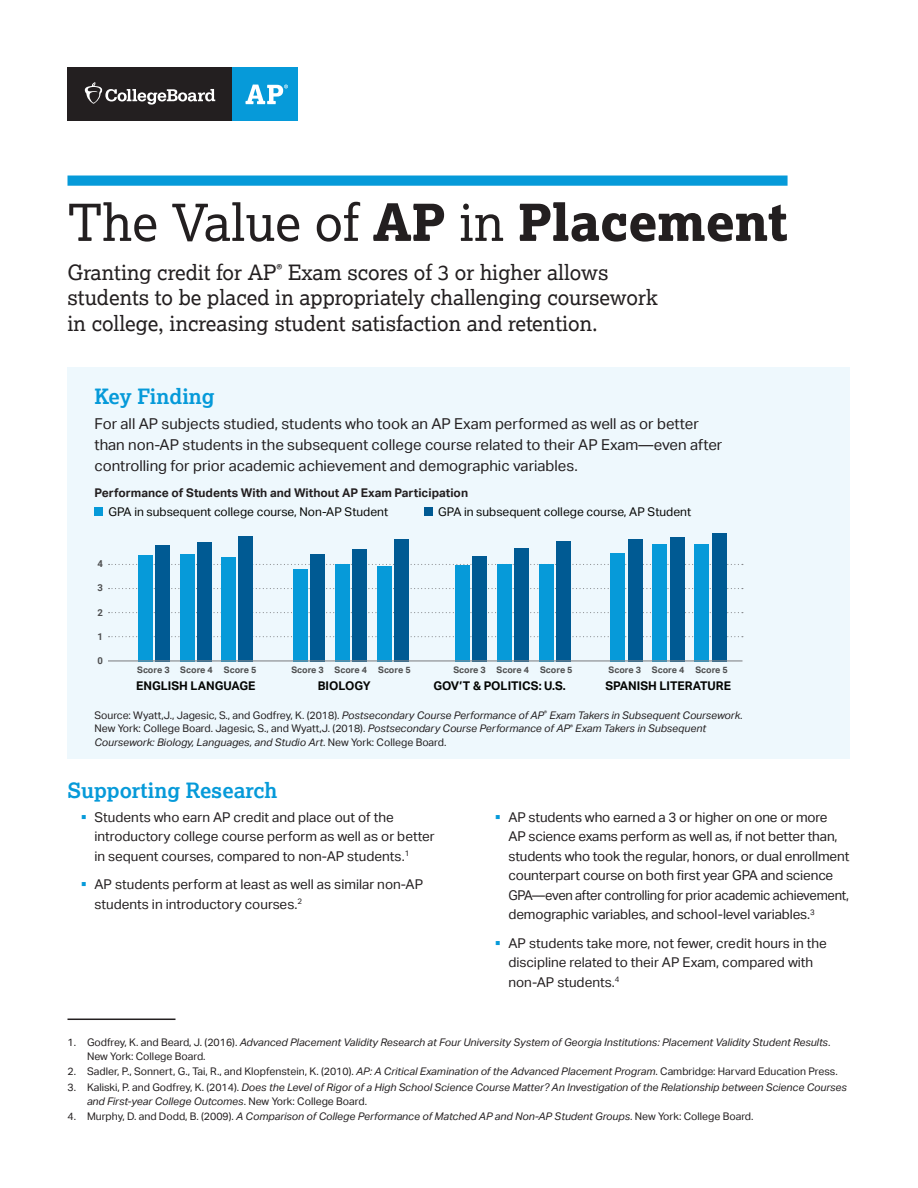
<style>
.page{position:relative;width:918px;height:1188px;background:#fff}
.page>*{position:absolute;margin:0;border:0;box-sizing:border-box;transform-origin:0 0}
.t1{font:51px "Lexia";color:#231f20}
.t2{font:21px/25.5px "Lexia";color:#231f20}
.t3{font:700 21px "Lexia";color:#069ad9}
.t4{font:15px/21px "Aktiv Grotesk";color:#231f20}
.t5{font:13.5px/19.5px "Aktiv Grotesk";letter-spacing:-.01em;color:#231f20}
.t6{font:12px "Aktiv Grotesk";color:#040503}
.t7{font:700 12px "Aktiv Grotesk";color:#040503}
.t8{font:700 12px "Aktiv Grotesk";color:#231f20}
.t9{font:italic 10.5px/13.5px "Aktiv Grotesk";color:#231f20}
.t10{font:10.5px "Aktiv Grotesk";color:#231f20}
.t11{font:700 9.6px "Roboto";color:#4e4f50}
.t12{font:700 9px "Aktiv Grotesk";letter-spacing:-.01em;color:#4e4f50}
.s1{font-weight:800}
.s2{font-style:normal}
.s3{color:#069ad9}
.s4{font-style:italic}
</style>
<div class="page">
<div style="left:68px;top:367px;width:782px;height:392px;background:#eef8fd"></div>
<hr style="left:68px;top:1019px;width:108px;height:1px;background:#231f20">
<div style="left:68px;top:176px;width:720px;height:10px;background:#069ad9"></div>
<div style="left:68px;top:68px;width:165px;height:54px;background:#231f20"></div>
<svg style="left:85px;top:82px;width:130px;height:23px"></svg>
<div style="left:233px;top:68px;width:65px;height:54px;background:#069ad9"></div>
<svg style="left:245px;top:85px;width:43px;height:19px"></svg>
<svg style="left:109px;top:636px;width:634px;height:1px"></svg>
<svg style="left:109px;top:612px;width:634px;height:1px"></svg>
<svg style="left:109px;top:564px;width:634px;height:1px"></svg>
<svg style="left:109px;top:588px;width:634px;height:1px"></svg>
<div style="left:138px;top:555px;width:15px;height:107px;background:#069ad9"></div>
<div style="left:712px;top:533px;width:14px;height:129px;background:#005a93"></div>
<div style="left:694px;top:544px;width:15px;height:118px;background:#069ad9"></div>
<div style="left:670px;top:537px;width:14px;height:125px;background:#005a93"></div>
<div style="left:652px;top:544px;width:15px;height:118px;background:#069ad9"></div>
<div style="left:628px;top:539px;width:14px;height:123px;background:#005a93"></div>
<div style="left:610px;top:553px;width:14px;height:109px;background:#069ad9"></div>
<div style="left:557px;top:541px;width:14px;height:121px;background:#005a93"></div>
<div style="left:539px;top:564px;width:14px;height:98px;background:#069ad9"></div>
<div style="left:514px;top:548px;width:15px;height:114px;background:#005a93"></div>
<div style="left:497px;top:564px;width:14px;height:98px;background:#069ad9"></div>
<div style="left:472px;top:556px;width:14px;height:106px;background:#005a93"></div>
<div style="left:455px;top:565px;width:14px;height:97px;background:#069ad9"></div>
<div style="left:395px;top:539px;width:14px;height:123px;background:#005a93"></div>
<div style="left:377px;top:566px;width:15px;height:96px;background:#069ad9"></div>
<div style="left:353px;top:549px;width:14px;height:113px;background:#005a93"></div>
<div style="left:335px;top:564px;width:15px;height:98px;background:#069ad9"></div>
<div style="left:310px;top:554px;width:15px;height:108px;background:#005a93"></div>
<div style="left:293px;top:569px;width:14px;height:93px;background:#069ad9"></div>
<div style="left:239px;top:536px;width:14px;height:126px;background:#005a93"></div>
<div style="left:221px;top:557px;width:15px;height:105px;background:#069ad9"></div>
<div style="left:197px;top:542px;width:15px;height:120px;background:#005a93"></div>
<div style="left:180px;top:554px;width:14px;height:108px;background:#069ad9"></div>
<div style="left:156px;top:545px;width:14px;height:117px;background:#005a93"></div>
<div style="left:424px;top:507px;width:9px;height:9px;background:#005a93"></div>
<div style="left:94px;top:507px;width:9px;height:9px;background:#069ad9"></div>
<hr style="left:108px;top:660px;width:634px;height:2px;background:#86888b">
<h1 class="t1" style="left:68px;top:190px;width:722px">The Value of <span class="s1">AP</span> in <span class="s1">Placement</span></h1>
<h2 class="t2" style="left:68px;top:259px;width:592px">Granting credit for AP<sup>®</sup> Exam scores of 3 or higher allows students to be placed in appropriately challenging coursework in college, increasing student satisfaction and retention.</h2>
<h2 class="t3" style="left:94px;top:383px;width:122px">Key Finding</h2>
<p class="t4" style="left:94px;top:413px;width:629px">For all AP subjects studied, students who took an AP Exam performed as well as or better than non-AP students in the subsequent college course related to their AP Exam—even after controlling for prior academic achievement and demographic variables.</p>
<p class="t8" style="left:94px;top:485px;width:375px">Performance of Students With and Without AP Exam Participation</p>
<p class="t6" style="left:108px;top:505px;width:281px">GPA in subsequent college course, Non-AP Student</p>
<p class="t6" style="left:438px;top:505px;width:255px">GPA in subsequent college course, AP Student</p>
<p class="t11" style="left:98px;top:557px;width:7px">4</p>
<p class="t11" style="left:98px;top:581px;width:7px">3</p>
<p class="t11" style="left:98px;top:606px;width:7px">2</p>
<p class="t11" style="left:98px;top:630px;width:7px">1</p>
<p class="t11" style="left:98px;top:654px;width:7px">0</p>
<p class="t12" style="left:137px;top:664px;width:121px">Score 3 Score 4 Score 5</p>
<p class="t12" style="left:291px;top:664px;width:121px">Score 3 Score 4 Score 5</p>
<p class="t12" style="left:453px;top:664px;width:121px">Score 3 Score 4 Score 5</p>
<p class="t12" style="left:609px;top:664px;width:121px">Score 3 Score 4 Score 5</p>
<p class="t7" style="left:136px;top:679px;width:121px">ENGLISH LANGUAGE</p>
<p class="t7" style="left:318px;top:679px;width:54px">BIOLOGY</p>
<p class="t7" style="left:433px;top:679px;width:134px">GOV’T &amp; POLITICS: U.S.</p>
<p class="t7" style="left:605px;top:679px;width:127px">SPANISH LITERATURE</p>
<p class="t9" style="left:94px;top:708px;width:650px"><span class="s2">Source: Wyatt,J., Jagesic, S., and Godfrey, K. (2018).</span> Postsecondary Course Performance of AP<sup>®</sup> Exam Takers in Subsequent Coursework<span class="s2">.<br>New York: College Board. Jagesic, S., and Wyatt,J. (2018).</span> Postsecondary Course Performance of AP<sup>®</sup> Exam Takers in Subsequent<br>Coursework: Biology, Languages, and Studio Art<span class="s2">. New York: College Board.</span></p>
<h2 class="t3" style="left:68px;top:777px;width:211px">Supporting Research</h2>
<p class="t5" style="left:94px;top:807px;width:342px;text-indent:-14px"><span class="s3">▪</span> Students who earn AP credit and place out of the introductory college course perform as well as or better in sequent courses, compared to non-AP students.<sup>1</sup></p>
<p class="t5" style="left:94px;top:875px;width:330px;text-indent:-14px"><span class="s3">▪</span> AP students perform at least as well as similar non-AP students in introductory courses.<sup>2</sup></p>
<p class="t5" style="left:508px;top:807px;width:342px;text-indent:-14px"><span class="s3">▪</span> AP students who earned a 3 or higher on one or more<br>AP science exams perform as well as, if not better than, students who took the regular, honors, or dual enrollment counterpart course on both first year GPA and science GPA—even after controlling for prior academic achievement, demographic variables, and school-level variables.<sup>3</sup></p>
<p class="t5" style="left:508px;top:933px;width:320px;text-indent:-13px"><span class="s3">▪</span> AP students take more, not fewer, credit hours in the discipline related to their AP Exam, compared with non-AP students.<sup>4</sup></p>
<p class="t9" style="left:87px;top:1036px;width:745px;text-indent:-20px"><span class="s2">1. Godfrey, K. and Beard, J. (2016).</span> Advanced Placement Validity Research at Four University System of Georgia Institutions: Placement Validity Student Results<span class="s2">.<br>New York: College Board.</span></p>
<p class="t10" style="left:68px;top:1066px;width:772px">2. Sadler, P., Sonnert, G., Tai, R., and Klopfenstein, K. (2010). <span class="s4">AP: A Critical Examination of the Advanced Placement Program</span>. Cambridge: Harvard Education Press.</p>
<p class="t9" style="left:87px;top:1081px;width:761px;text-indent:-20px"><span class="s2">3. Kaliski, P. and Godfrey, K. (2014).</span> Does the Level of Rigor of a High School Science Course Matter? An Investigation of the Relationship between Science Courses and First-year College Outcomes<span class="s2">. New York: College Board.</span></p>
<p class="t9" style="left:68px;top:1110px;width:688px"><span class="s2">4. Murphy, D. and Dodd, B. (2009).</span> A Comparison of College Performance of Matched AP and Non-AP Student Groups<span class="s2">. New York: College Board.</span></p>
</div>
